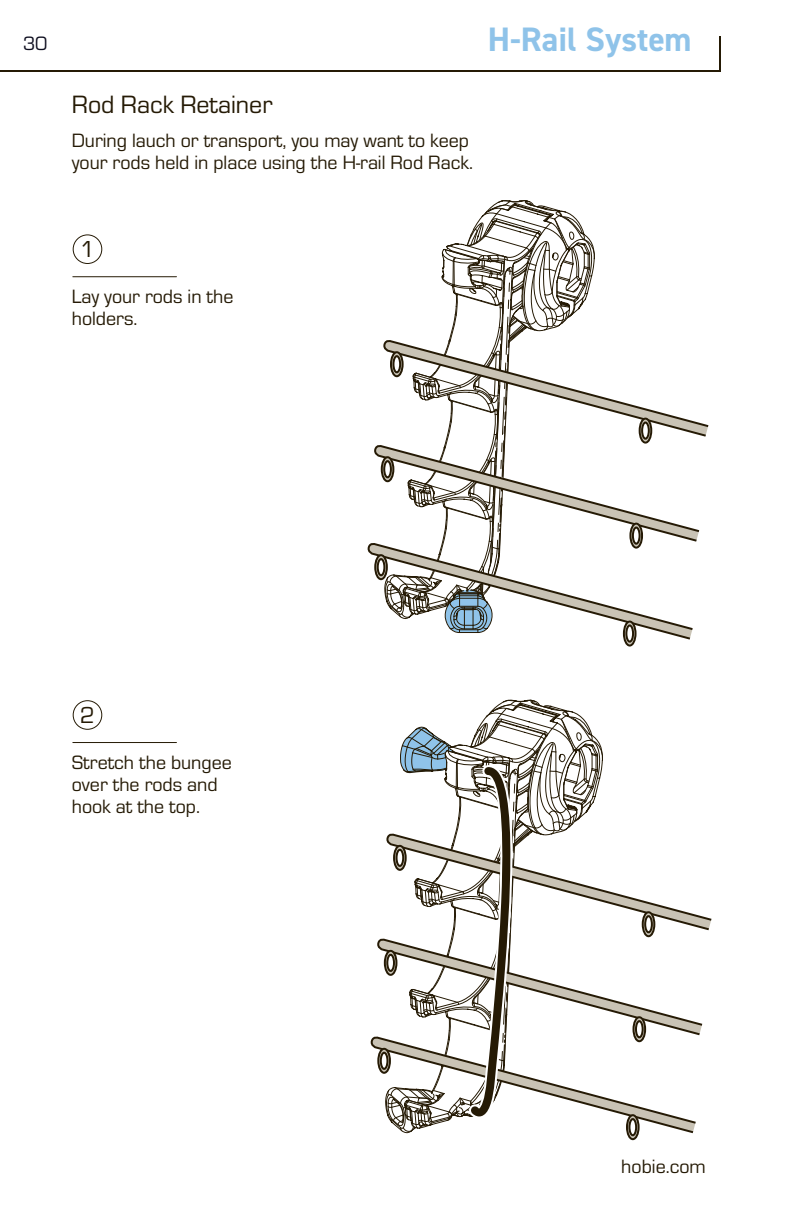
<style>
.page{position:relative;width:792px;height:1224px;background:#fff}
.page>*{position:absolute;margin:0;border:0;box-sizing:border-box;transform-origin:0 0}
.t1{font:700 34px "DIN2014";color:#8fc3e9}
.t2{font:26px "Eurostile";color:#251a05}
.t3{font:24px "Eurostile";color:#251a05}
.t4{font:20px/22px "Eurostile";color:#251a05}
.t5{font:20px "Eurostile";color:#0e0e1f}
</style>
<div class="page">
<hr style="left:0;top:70px;width:721px;height:2px;background:#251a05">
<hr style="left:719px;top:36px;width:2px;height:36px;background:#251a05">
<svg style="left:627px;top:1115px;width:12px;height:24px"></svg>
<div style="left:626px;top:1114px;width:14px;height:26px;border:2px solid #251a05;border-radius:50%"></div>
<div style="left:628px;top:1118px;width:9px;height:18px;border:2px solid #251a05;border-radius:50%"></div>
<svg style="left:370px;top:699px;width:342px;height:436px"></svg>
<svg style="left:367px;top:200px;width:342px;height:441px"></svg>
<svg style="left:624px;top:622px;width:12px;height:24px"></svg>
<div style="left:623px;top:621px;width:14px;height:26px;border:2px solid #251a05;border-radius:50%"></div>
<svg style="left:626px;top:625px;width:7px;height:17px"></svg>
<div style="left:625px;top:624px;width:9px;height:19px;border:2px solid #251a05;border-radius:50%"></div>
<svg style="left:375px;top:555px;width:12px;height:24px"></svg>
<div style="left:374px;top:554px;width:14px;height:26px;border:2px solid #251a05;border-radius:50%"></div>
<div style="left:378px;top:559px;width:6px;height:16px;background:#fff;border-radius:50%"></div>
<div style="left:377px;top:558px;width:8px;height:18px;border:2px solid #251a05;border-radius:50%"></div>
<div style="left:73px;top:234px;width:29px;height:30px;border:1px solid #251a05;border-radius:50%"></div>
<hr style="left:73px;top:276px;width:103px;height:1px;background:#251a05">
<div style="left:73px;top:700px;width:29px;height:30px;border:1px solid #251a05;border-radius:50%"></div>
<hr style="left:73px;top:742px;width:103px;height:1px;background:#251a05">
<p class="t5" style="left:23px;top:30px;width:26px">30</p>
<h2 class="t2" style="left:72px;top:87px;width:202px">Rod Rack Retainer</h2>
<p class="t4" style="left:72px;top:128px;width:403px">During lauch or transport, you may want to keep your rods held in place using the H-rail Rod Rack.</p>
<h1 class="t1" style="left:488px;top:17px;width:205px">H-Rail System</h1>
<p class="t3" style="left:80px;top:233px;width:16px">1</p>
<p class="t4" style="left:72px;top:284px;width:163px">Lay your rods in the holders.</p>
<p class="t3" style="left:80px;top:699px;width:16px">2</p>
<p class="t4" style="left:72px;top:750px;width:162px">Stretch the bungee over the rods and hook at the top.</p>
<p class="t4" style="left:621px;top:1155px;width:86px">hobie.com</p>
</div>
